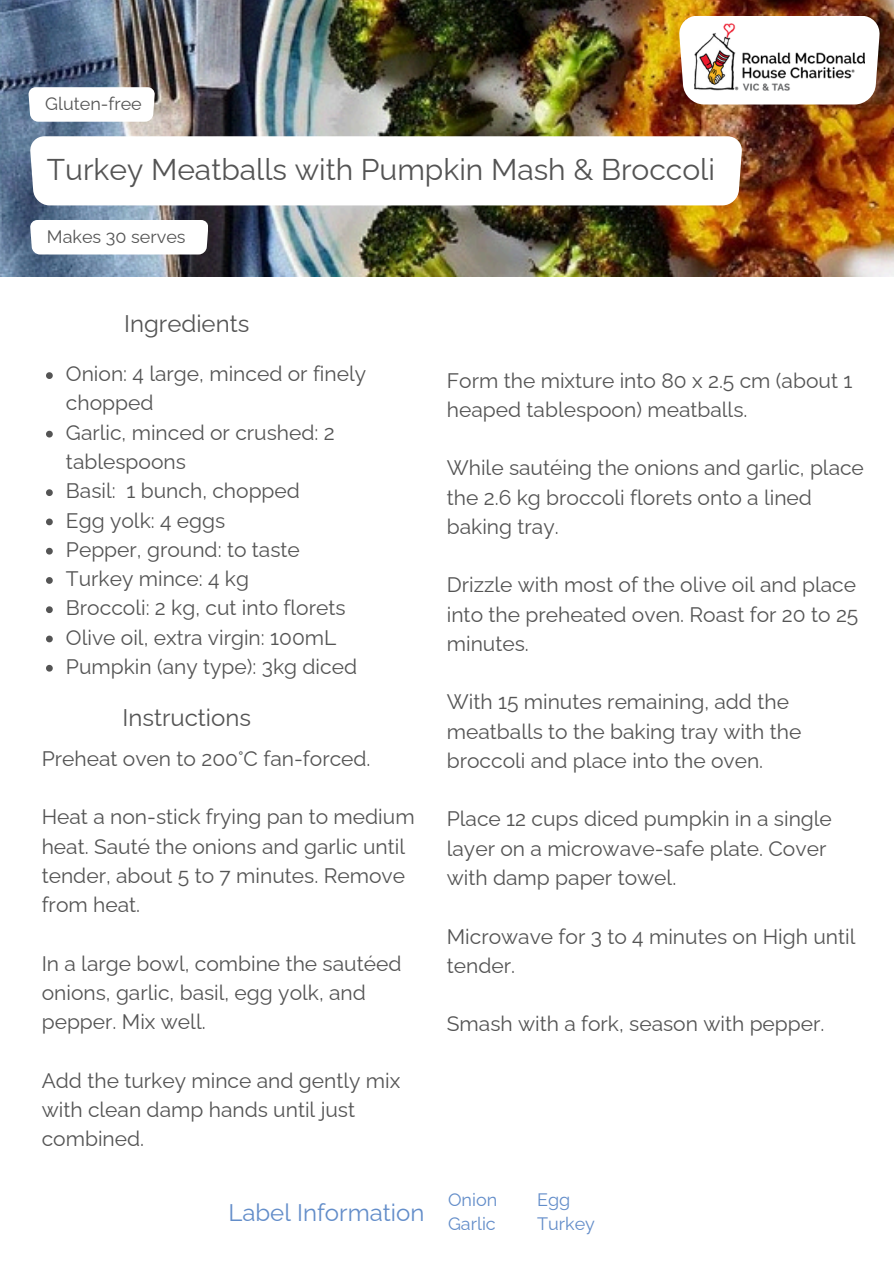
<style>
.page{position:relative;width:894px;height:1264px;background:#fff}
.page>*{position:absolute;margin:0;border:0;box-sizing:border-box;transform-origin:0 0}
.t1{font:30px "Raleway";color:#545454}
.t2{font:24px "Raleway";color:#545454}
.t3{font:24px "Raleway";color:#638dc9}
.t4{font:21px/29.2px "Raleway";color:#545454}
.t5{font:18px "Raleway";color:#545454}
.t6{font:18px "Raleway";color:#638dc9}
</style>
<div class="page">
<img style="left:0;top:0;width:893px;height:276px">
<svg style="left:30px;top:136px;width:711px;height:69px"></svg>
<svg style="left:679px;top:16px;width:200px;height:88px"></svg>
<img style="left:694px;top:23px;width:170px;height:68px">
<svg style="left:30px;top:220px;width:178px;height:34px"></svg>
<svg style="left:46px;top:372px;width:7px;height:7px"></svg>
<svg style="left:46px;top:431px;width:7px;height:6px"></svg>
<svg style="left:46px;top:489px;width:7px;height:7px"></svg>
<svg style="left:46px;top:518px;width:7px;height:7px"></svg>
<svg style="left:46px;top:548px;width:7px;height:6px"></svg>
<svg style="left:46px;top:577px;width:7px;height:7px"></svg>
<svg style="left:46px;top:606px;width:7px;height:7px"></svg>
<svg style="left:46px;top:635px;width:7px;height:7px"></svg>
<svg style="left:46px;top:665px;width:7px;height:6px"></svg>
<svg style="left:29px;top:87px;width:126px;height:35px"></svg>
<p class="t5" style="left:45px;top:93px;width:98px">Gluten-free</p>
<h1 class="t1" style="left:47px;top:152px;width:669px">Turkey Meatballs with Pumpkin Mash &amp; Broccoli</h1>
<p class="t5" style="left:47px;top:226px;width:140px">Makes 30 serves</p>
<p class="t2" style="left:124px;top:309px;width:127px">Ingredients</p>
<p class="t4" style="left:66px;top:359px;width:301px">Onion: 4 large, minced or finely chopped</p>
<h2 class="t4" style="left:66px;top:418px;width:270px">Garlic, minced or crushed: 2 tablespoons</h2>
<p class="t4" style="left:66px;top:476px;width:235px">Basil: 1 bunch, chopped</p>
<p class="t4" style="left:66px;top:505px;width:161px">Egg yolk: 4 eggs</p>
<p class="t4" style="left:66px;top:535px;width:235px">Pepper, ground: to taste</p>
<p class="t4" style="left:66px;top:564px;width:184px">Turkey mince: 4 kg</p>
<p class="t4" style="left:66px;top:593px;width:281px">Broccoli: 2 kg, cut into florets</p>
<p class="t4" style="left:66px;top:622px;width:272px">Olive oil, extra virgin: 100mL</p>
<p class="t4" style="left:66px;top:652px;width:292px">Pumpkin (any type): 3kg diced</p>
<p class="t2" style="left:122px;top:703px;width:130px">Instructions</p>
<p class="t4" style="left:42px;top:743px;width:330px">Preheat oven to 200°C fan-forced.</p>
<p class="t4" style="left:42px;top:802px;width:374px">Heat a non-stick frying pan to medium heat. Sauté the onions and garlic until tender, about 5 to 7 minutes. Remove from heat.</p>
<h2 class="t4" style="left:42px;top:948px;width:361px">In a large bowl, combine the sautéed onions, garlic, basil, egg yolk, and pepper. Mix well.</h2>
<h3 class="t4" style="left:42px;top:1065px;width:360px">Add the turkey mince and gently mix with clean damp hands until just combined.</h3>
<h3 class="t3" style="left:228px;top:1198px;width:197px">Label Information</h3>
<h3 class="t4" style="left:446px;top:365px;width:407px">Form the mixture into 80 x 2.5 cm (about 1 heaped tablespoon) meatballs.</h3>
<h3 class="t4" style="left:446px;top:453px;width:418px">While sautéing the onions and garlic, place the 2.6 kg broccoli florets onto a lined baking tray.</h3>
<h3 class="t4" style="left:446px;top:570px;width:413px;text-align:justify">Drizzle with most of the olive oil and place into the preheated oven. Roast for 20 to 25 minutes.</h3>
<h2 class="t4" style="left:446px;top:687px;width:356px">With 15 minutes remaining, add the meatballs to the baking tray with the broccoli and place into the oven.</h2>
<h3 class="t4" style="left:446px;top:804px;width:386px">Place 12 cups diced pumpkin in a single layer on a microwave-safe plate. Cover with damp paper towel.</h3>
<h3 class="t4" style="left:446px;top:921px;width:410px">Microwave for 3 to 4 minutes on High until tender.</h3>
<h3 class="t4" style="left:446px;top:1009px;width:379px">Smash with a fork, season with pepper.</h3>
<h3 class="t6" style="left:448px;top:1188px;width:51px">Onion</h3>
<h3 class="t6" style="left:448px;top:1213px;width:49px">Garlic</h3>
<h3 class="t6" style="left:537px;top:1188px;width:35px">Egg</h3>
<p class="t6" style="left:537px;top:1213px;width:59px">Turkey</p>
</div>
